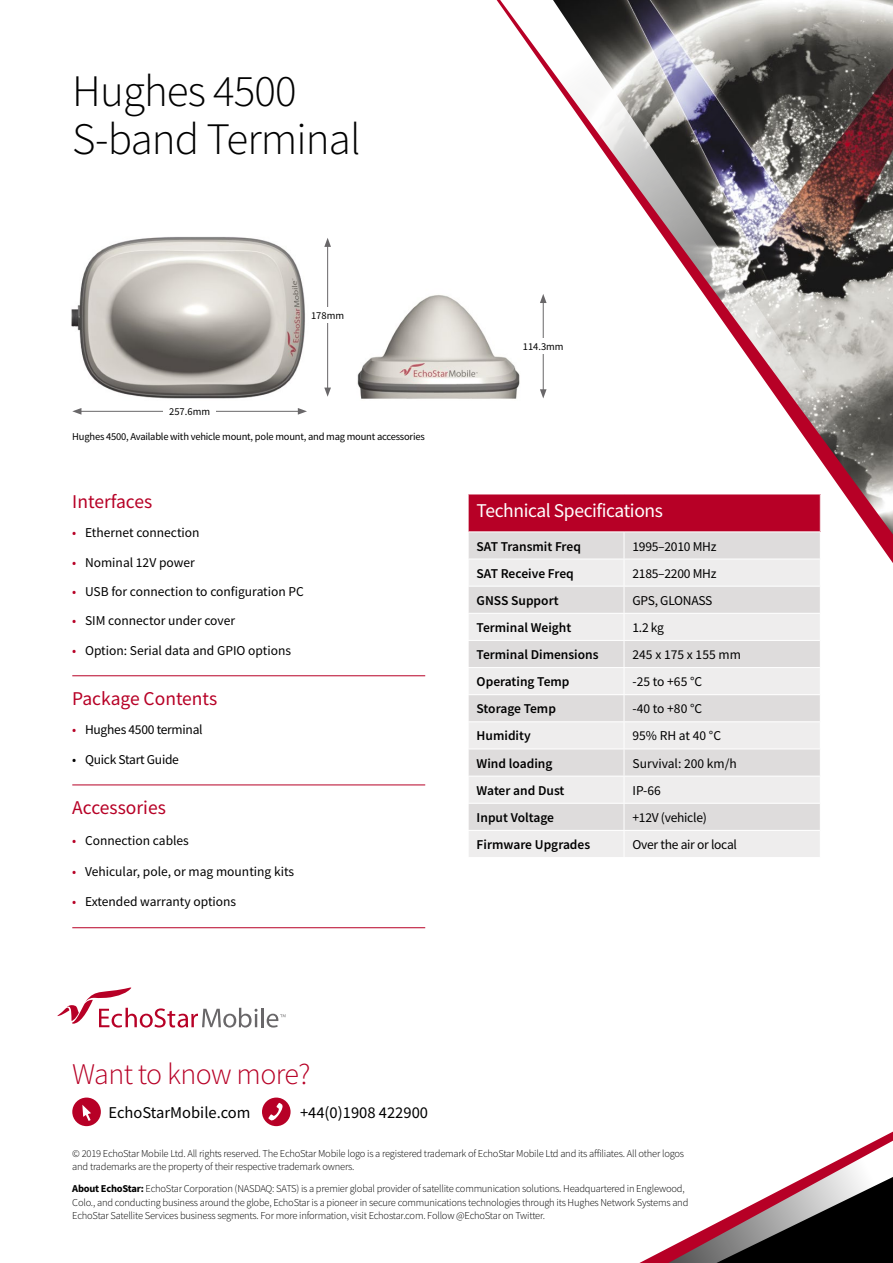
<style>
.page{position:relative;width:893px;height:1263px;background:#fff}
.page>*{position:absolute;margin:0;border:0;box-sizing:border-box;transform-origin:0 0}
.t1{font:300 45px/48px "Source Sans Pro";letter-spacing:-.02em;color:#000}
.t2{font:300 30px "Source Sans Pro";letter-spacing:-.02em;color:#b70026}
.t3{font:19.5px "Source Sans Pro";color:#b70026}
.t4{font:19.5px "Source Sans Pro";letter-spacing:-.02em;color:#fff}
.t5{font:16.5px "Source Sans Pro";color:#000}
.t6{font:13.5px "Source Sans Pro";color:#000}
.t7{font:600 13.5px "Source Sans Pro";color:#000}
.t8{font:13.5px "Source Sans Pro";letter-spacing:-.02em;color:#000}
.t9{font:300 10.5px/13.5px "Source Sans Pro";letter-spacing:-.02em;color:#000}
.t10{font:10.5px "Source Sans Pro";letter-spacing:-.02em;color:#000}
.s1{color:#b70026}
.s2{font-weight:700}
</style>
<div class="page">
<svg style="left:57px;top:928px;width:277px;height:199px"></svg>
<svg style="left:639px;top:1131px;width:254px;height:132px"></svg>
<svg style="left:497px;top:0;width:396px;height:563px"></svg>
<hr style="left:72px;top:784px;width:353px;height:1px;background:#b70026">
<hr style="left:72px;top:927px;width:353px;height:1px;background:#b70026">
<hr style="left:72px;top:675px;width:353px;height:1px;background:#b70026">
<div style="left:468px;top:494px;width:352px;height:38px;background:#b70026"></div>
<svg style="left:469px;top:532px;width:351px;height:27px;background:#dfdddd"></svg>
<svg style="left:469px;top:560px;width:351px;height:297px;background:#e6e5e5"></svg>
<hr style="left:468px;top:494px;width:156px;height:1px;background:#fff">
<hr style="left:468px;top:494px;width:1px;height:37px;background:#fff">
<hr style="left:624px;top:494px;width:197px;height:1px;background:#fff">
<hr style="left:820px;top:494px;width:1px;height:37px;background:#fff">
<hr style="left:468px;top:531px;width:156px;height:1px;background:#fff">
<hr style="left:624px;top:531px;width:197px;height:1px;background:#fff">
<hr style="left:468px;top:559px;width:156px;height:1px;background:#fff">
<hr style="left:624px;top:559px;width:197px;height:1px;background:#fff">
<hr style="left:468px;top:586px;width:156px;height:1px;background:#fff">
<hr style="left:624px;top:586px;width:197px;height:1px;background:#fff">
<hr style="left:468px;top:613px;width:156px;height:1px;background:#fff">
<hr style="left:624px;top:613px;width:197px;height:1px;background:#fff">
<hr style="left:468px;top:640px;width:156px;height:1px;background:#fff">
<hr style="left:624px;top:640px;width:197px;height:1px;background:#fff">
<hr style="left:468px;top:667px;width:156px;height:1px;background:#fff">
<hr style="left:624px;top:667px;width:197px;height:1px;background:#fff">
<hr style="left:468px;top:694px;width:156px;height:1px;background:#fff">
<hr style="left:624px;top:694px;width:197px;height:1px;background:#fff">
<hr style="left:468px;top:721px;width:156px;height:1px;background:#fff">
<hr style="left:624px;top:721px;width:197px;height:1px;background:#fff">
<hr style="left:468px;top:749px;width:156px;height:1px;background:#fff">
<hr style="left:624px;top:749px;width:197px;height:1px;background:#fff">
<hr style="left:468px;top:776px;width:156px;height:1px;background:#fff">
<hr style="left:624px;top:776px;width:197px;height:1px;background:#fff">
<hr style="left:468px;top:803px;width:156px;height:1px;background:#fff">
<hr style="left:624px;top:803px;width:197px;height:1px;background:#fff">
<hr style="left:468px;top:830px;width:156px;height:1px;background:#fff">
<svg style="left:468px;top:532px;width:1px;height:298px"></svg>
<hr style="left:624px;top:830px;width:197px;height:1px;background:#fff">
<svg style="left:624px;top:532px;width:1px;height:325px"></svg>
<svg style="left:820px;top:532px;width:1px;height:31px"></svg>
<div style="left:72px;top:1097px;width:29px;height:29px;background:#b70026;border-radius:50%"></div>
<svg style="left:82px;top:1105px;width:9px;height:16px"></svg>
<div style="left:262px;top:1097px;width:29px;height:29px;background:#b70026;border-radius:50%"></div>
<svg style="left:268px;top:1103px;width:15px;height:18px"></svg>
<img style="left:71px;top:213px;width:487px;height:202px">
<hr style="left:543px;top:301px;width:1px;height:91px;background:#696769">
<svg style="left:540px;top:389px;width:7px;height:9px"></svg>
<svg style="left:540px;top:294px;width:7px;height:9px"></svg>
<div style="left:520px;top:338px;width:46px;height:16px;background:#fff"></div>
<hr style="left:327px;top:244px;width:1px;height:146px;background:#696769">
<svg style="left:324px;top:388px;width:7px;height:9px"></svg>
<svg style="left:324px;top:238px;width:7px;height:9px"></svg>
<div style="left:310px;top:307px;width:35px;height:15px;background:#fff"></div>
<hr style="left:79px;top:411px;width:221px;height:1px;background:#696769">
<svg style="left:298px;top:408px;width:9px;height:7px"></svg>
<svg style="left:72px;top:408px;width:9px;height:7px"></svg>
<div style="left:163px;top:402px;width:53px;height:19px;background:#fff"></div>
<h1 class="t1" style="left:72px;top:67px;width:290px">Hughes 4500<br>S-band Terminal</h1>
<p class="t10" style="left:169px;top:405px;width:42px">257.6mm</p>
<p class="t10" style="left:311px;top:308px;width:35px">178mm</p>
<p class="t10" style="left:72px;top:429px;width:354px">Hughes 4500, Available with vehicle mount, pole mount, and mag mount accessories</p>
<h3 class="t3" style="left:72px;top:489px;width:82px">Interfaces</h3>
<p class="t6" style="left:72px;top:524px;width:129px"><span class="s1">•</span> Ethernet connection</p>
<p class="t6" style="left:72px;top:554px;width:124px"><span class="s1">•</span> Nominal 12V power</p>
<p class="t6" style="left:72px;top:583px;width:233px"><span class="s1">•</span> USB for connection to configuration PC</p>
<p class="t6" style="left:72px;top:612px;width:164px"><span class="s1">•</span> SIM connector under cover</p>
<p class="t6" style="left:72px;top:641px;width:220px"><span class="s1">•</span> Option: Serial data and GPIO options</p>
<h3 class="t3" style="left:72px;top:686px;width:146px">Package Contents</h3>
<p class="t8" style="left:72px;top:721px;width:132px"><span class="s1">•</span> Hughes 4500 terminal</p>
<p class="t8" style="left:72px;top:750px;width:108px">• Quick Start Guide</p>
<h3 class="t3" style="left:72px;top:795px;width:95px">Accessories</h3>
<p class="t6" style="left:72px;top:832px;width:118px"><span class="s1">•</span> Connection cables</p>
<p class="t6" style="left:72px;top:862px;width:223px"><span class="s1">•</span> Vehicular, pole, or mag mounting kits</p>
<p class="t6" style="left:72px;top:893px;width:165px"><span class="s1">•</span> Extended warranty options</p>
<p class="t10" style="left:523px;top:340px;width:42px">114.3mm</p>
<h3 class="t4" style="left:477px;top:498px;width:188px">Technical Specifications</h3>
<p class="t7" style="left:477px;top:537px;width:106px">SAT Transmit Freq</p>
<p class="t8" style="left:632px;top:537px;width:85px">1995–2010 MHz</p>
<p class="t7" style="left:477px;top:564px;width:99px">SAT Receive Freq</p>
<p class="t8" style="left:632px;top:565px;width:85px">2185–2200 MHz</p>
<p class="t7" style="left:477px;top:591px;width:83px">GNSS Support</p>
<p class="t8" style="left:632px;top:592px;width:81px">GPS, GLONASS</p>
<p class="t7" style="left:477px;top:618px;width:96px">Terminal Weight</p>
<p class="t6" style="left:632px;top:619px;width:33px">1.2 kg</p>
<p class="t7" style="left:477px;top:646px;width:123px">Terminal Dimensions</p>
<p class="t6" style="left:632px;top:646px;width:110px">245 x 175 x 155 mm</p>
<p class="t7" style="left:477px;top:673px;width:94px">Operating Temp</p>
<p class="t6" style="left:632px;top:673px;width:71px">-25 to +65 °C</p>
<p class="t7" style="left:477px;top:700px;width:81px">Storage Temp</p>
<p class="t6" style="left:632px;top:700px;width:71px">-40 to +80 °C</p>
<p class="t7" style="left:477px;top:727px;width:56px">Humidity</p>
<p class="t6" style="left:632px;top:727px;width:90px">95% RH at 40 °C</p>
<p class="t7" style="left:477px;top:754px;width:77px">Wind loading</p>
<p class="t6" style="left:632px;top:754px;width:106px">Survival: 200 km/h</p>
<p class="t7" style="left:477px;top:781px;width:89px">Water and Dust</p>
<p class="t6" style="left:632px;top:782px;width:30px">IP-66</p>
<p class="t7" style="left:477px;top:808px;width:79px">Input Voltage</p>
<p class="t8" style="left:632px;top:809px;width:76px">+12V (vehicle)</p>
<p class="t7" style="left:477px;top:836px;width:115px">Firmware Upgrades</p>
<p class="t8" style="left:632px;top:836px;width:106px">Over the air or local</p>
<h2 class="t2" style="left:72px;top:1055px;width:240px">Want to know more?</h2>
<h3 class="t5" style="left:109px;top:1102px;width:143px">EchoStarMobile.com</h3>
<h3 class="t5" style="left:300px;top:1102px;width:130px">+44(0)1908 422900</h3>
<p class="t9" style="left:72px;top:1146px;width:613px">© 2019 EchoStar Mobile Ltd. All rights reserved. The EchoStar Mobile logo is a registered trademark of EchoStar Mobile Ltd and its affiliates. All other logos and trademarks are the property of their respective trademark owners.</p>
<p class="t9" style="left:72px;top:1182px;width:618px"><span class="s2">About EchoStar:</span> EchoStar Corporation (NASDAQ: SATS) is a premier global provider of satellite communication solutions. Headquartered in Englewood,<br>Colo., and conducting business around the globe, EchoStar is a pioneer in secure communications technologies through its Hughes Network Systems and<br>EchoStar Satellite Services business segments. For more information, visit Echostar.com. Follow @EchoStar on Twitter.</p>
</div>
